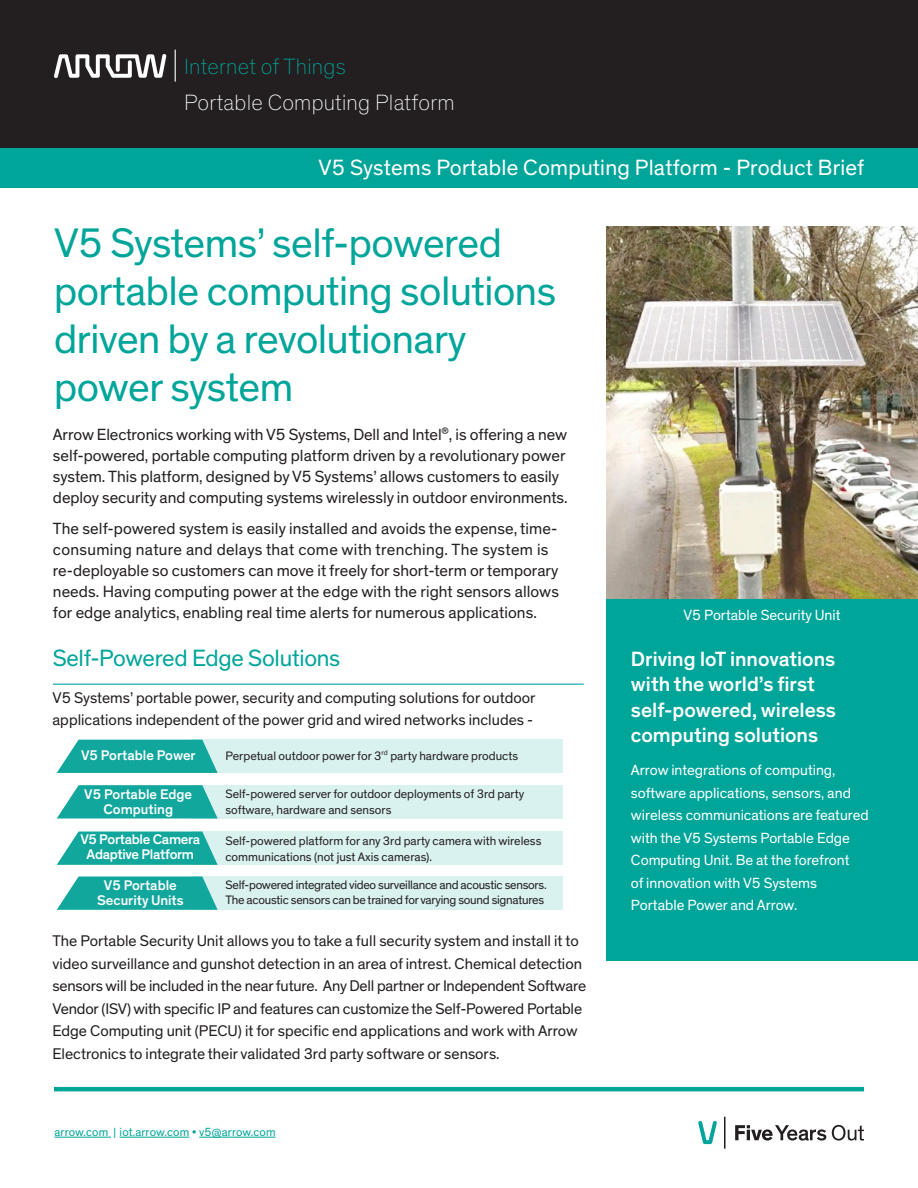
<style>
.page{position:relative;width:918px;height:1188px;background:#fff}
.page>*{position:absolute;margin:0;border:0;box-sizing:border-box;transform-origin:0 0}
.t1{font:42px "Theinhardt";letter-spacing:-.01em;color:#00a59a}
.t2{font:24px "Theinhardt";letter-spacing:-.01em;color:#00a59a}
.t3{font:22.5px "Theinhardt";letter-spacing:.01em;color:#fff}
.t4{font:100 22.5px "Theinhardt";letter-spacing:.01em;color:#fff}
.t5{font:100 22.5px "Theinhardt";letter-spacing:.01em;color:#00a59a}
.t6{font:500 21px "Theinhardt";color:#fff}
.t7{font:16.5px/21px "Theinhardt";color:#231f20}
.t8{font:15.75px/22.5px "Theinhardt";color:#231f20}
.t9{font:15px "Theinhardt";color:#fff}
.t10{font:500 14.25px/15px "Theinhardt";color:#fff;text-align:center}
.t11{font:500 14.25px "Theinhardt";letter-spacing:-.02em;color:#fff}
.t12{font:12.45px/15.9px "Theinhardt";letter-spacing:-.005em;color:#231f20}
.t13{font:12px "Theinhardt";letter-spacing:.01em;color:#00a59a}
</style>
<div class="page">
<hr style="left:54px;top:1137px;width:57px;height:1px;background:#00a59a">
<hr style="left:120px;top:1137px;width:69px;height:1px;background:#00a59a">
<hr style="left:199px;top:1137px;width:77px;height:1px;background:#00a59a">
<div style="left:192px;top:740px;width:371px;height:33px;background:#d9f1ef"></div>
<div style="left:192px;top:785px;width:371px;height:34px;background:#d9f1ef"></div>
<div style="left:192px;top:832px;width:371px;height:33px;background:#d9f1ef"></div>
<div style="left:192px;top:877px;width:371px;height:33px;background:#d9f1ef"></div>
<div style="left:0;top:0;width:918px;height:148px;background:#231f20"></div>
<svg style="left:54px;top:54px;width:112px;height:24px"></svg>
<hr style="left:175px;top:50px;width:1px;height:32px;background:#fff">
<hr style="left:54px;top:1087px;width:810px;height:4px;background:#00a59a">
<svg style="left:735px;top:1125px;width:91px;height:16px"></svg>
<svg style="left:832px;top:1125px;width:32px;height:16px"></svg>
<hr style="left:725px;top:1117px;width:1px;height:31px;background:#231f20">
<div style="left:724px;top:1117px;width:1px;height:31px;border:1px solid #231f20"></div>
<svg style="left:698px;top:1121px;width:19px;height:23px"></svg>
<img style="left:606px;top:227px;width:312px;height:372px">
<hr style="left:53px;top:684px;width:531px;height:1px;background:#00a59a">
<svg style="left:57px;top:740px;width:161px;height:33px;background:#2bb0a7"></svg>
<svg style="left:57px;top:785px;width:161px;height:34px;background:#2fb2a9"></svg>
<svg style="left:57px;top:832px;width:161px;height:33px;background:#2cb0a7"></svg>
<svg style="left:57px;top:877px;width:161px;height:33px;background:#2cb0a7"></svg>
<div style="left:606px;top:599px;width:312px;height:362px;background:#00a59a"></div>
<div style="left:0;top:148px;width:918px;height:40px;background:#00a59a"></div>
<p class="t5" style="left:184px;top:54px;width:163px">Internet of Things</p>
<p class="t4" style="left:184px;top:90px;width:272px">Portable Computing Platform</p>
<p class="t3" style="left:318px;top:154px;width:547px">V5 Systems Portable Computing Platform - Product Brief</p>
<p class="t1" style="left:54px;top:218px;width:450px">V5 Systems’ self-powered</p>
<p class="t1" style="left:54px;top:266px;width:504px">portable computing solutions</p>
<p class="t1" style="left:54px;top:314px;width:414px">driven by a revolutionary</p>
<p class="t1" style="left:54px;top:362px;width:241px">power system</p>
<p class="t7" style="left:53px;top:424px;width:516px">Arrow Electronics working with V5 Systems, Dell and Intel<sup>®</sup>, is offering a new self-powered, portable computing platform driven by a revolutionary power system. This platform, designed by V5 Systems’ allows customers to easily deploy security and computing systems wirelessly in outdoor environments.</p>
<p class="t7" style="left:53px;top:519px;width:508px">The self-powered system is easily installed and avoids the expense, time&shy;consuming nature and delays that come with trenching. The system is re-deployable so customers can move it freely for short-term or temporary needs. Having computing power at the edge with the right sensors allows for edge analytics, enabling real time alerts for numerous applications.</p>
<p class="t2" style="left:53px;top:644px;width:289px">Self-Powered Edge Solutions</p>
<p class="t8" style="left:52px;top:687px;width:485px">V5 Systems’ portable power, security and computing solutions for outdoor applications independent of the power grid and wired networks includes -</p>
<p class="t10" style="left:81px;top:748px;width:116px">V5 Portable Power</p>
<p class="t10" style="left:84px;top:786px;width:109px">V5 Portable Edge</p>
<p class="t10" style="left:103px;top:801px;width:71px">Computing</p>
<p class="t11" style="left:80px;top:831px;width:121px">V5 Portable Camera</p>
<p class="t11" style="left:87px;top:846px;width:109px">Adaptive Platform</p>
<p class="t10" style="left:97px;top:878px;width:88px">V5 Portable<br>Security Units</p>
<p class="t12" style="left:225px;top:748px;width:294px">Perpetual outdoor power for 3<sup>rd</sup> party hardware products</p>
<p class="t12" style="left:225px;top:786px;width:300px">Self-powered server for outdoor deployments of 3rd party software, hardware and sensors</p>
<p class="t12" style="left:225px;top:833px;width:317px">Self-powered platform for any 3rd party camera with wireless communications (not just Axis cameras).</p>
<p class="t12" style="left:225px;top:877px;width:323px">Self-powered integrated video surveillance and acoustic sensors.<br>The acoustic sensors can be trained for varying sound signatures</p>
<p class="t8" style="left:52px;top:930px;width:535px">The Portable Security Unit allows you to take a full security system and install it to video surveillance and gunshot detection in an area of intrest. Chemical detection sensors will be included in the near future. Any Dell partner or Independent Software Vendor (ISV) with specific IP and features can customize the Self-Powered Portable Edge Computing unit (PECU) it for specific end applications and work with Arrow Electronics to integrate their validated 3rd party software or sensors.</p>
<p class="t13" style="left:54px;top:1125px;width:223px">arrow.com | iot.arrow.com • v5@arrow.com</p>
<p class="t9" style="left:684px;top:606px;width:158px">V5 Portable Security Unit</p>
<p class="t6" style="left:631px;top:646px;width:206px">Driving IoT innovations</p>
<p class="t6" style="left:631px;top:672px;width:185px">with the world’s first</p>
<p class="t6" style="left:631px;top:697px;width:207px">self-powered, wireless</p>
<p class="t6" style="left:631px;top:723px;width:189px">computing solutions</p>
<p class="t9" style="left:631px;top:762px;width:206px">Arrow integrations of computing,</p>
<p class="t9" style="left:631px;top:784px;width:221px">software applications, sensors, and</p>
<p class="t9" style="left:631px;top:807px;width:239px">wireless communications are featured</p>
<p class="t9" style="left:631px;top:829px;width:220px">with the V5 Systems Portable Edge</p>
<p class="t9" style="left:631px;top:852px;width:220px">Computing Unit. Be at the forefront</p>
<p class="t9" style="left:631px;top:874px;width:188px">of innovation with V5 Systems</p>
<p class="t9" style="left:631px;top:897px;width:168px">Portable Power and Arrow.</p>
</div>
